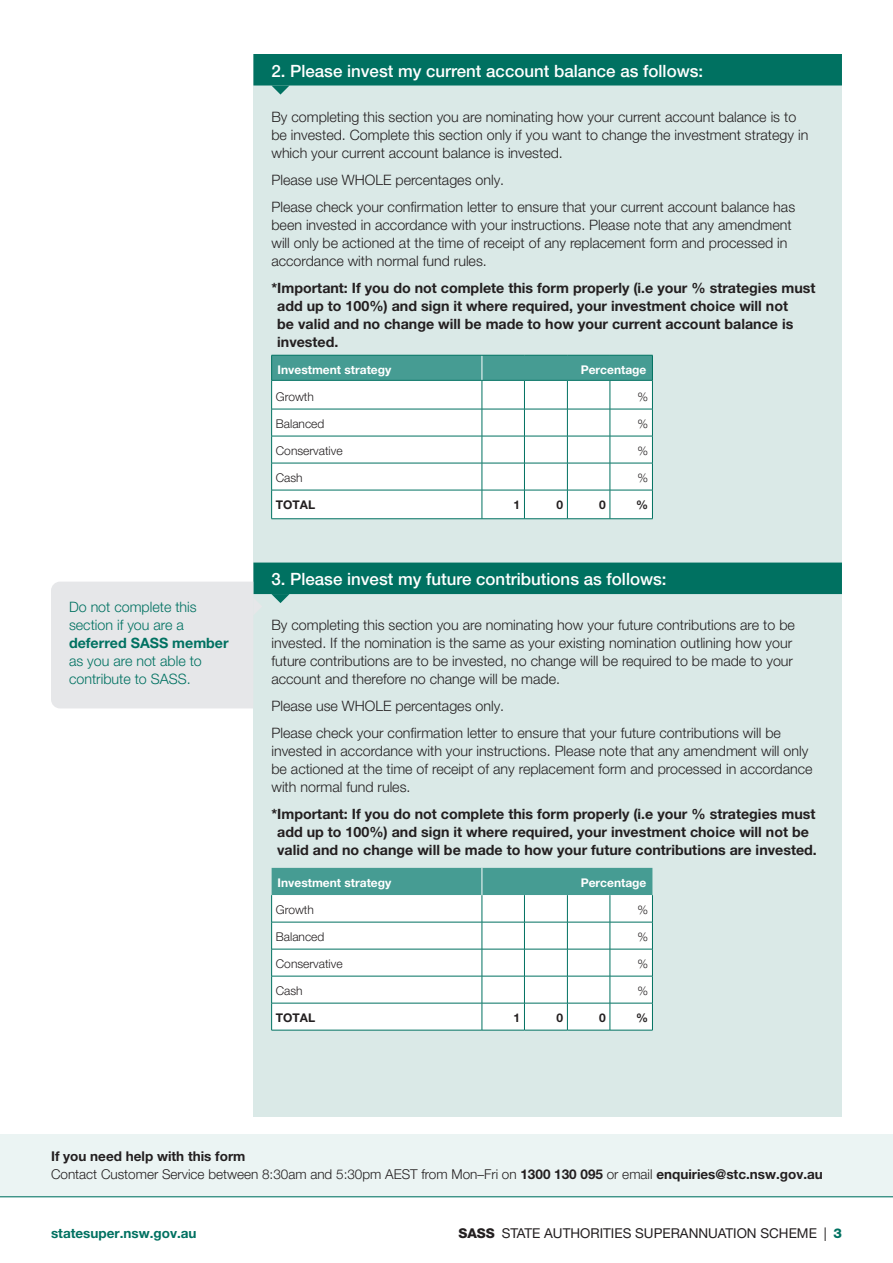
<style>
.page{position:relative;width:893px;height:1263px;background:#fff}
.page>*{position:absolute;margin:0;border:0;box-sizing:border-box;transform-origin:0 0}
.S1{font:500 16.8px "Helvetica Neue LT Pro";color:#fff}
.Body{font:300 14.25px/18px "Helvetica Neue LT Pro";color:#231f20}
.Body-2{font:700 14.25px/18px "Helvetica Neue";color:#231f20}
.Side_text{font:300 14.25px/18px "Helvetica Neue LT Pro";color:#007161}
.t1{font:300 13.5px "Helvetica Neue LT Pro";color:#231f20}
.t2{font:13.5px "Helvetica Neue LT Pro";color:#231f20}
.t3{font:700 13.5px "Helvetica Neue";color:#231f20}
.t4{font:700 13.5px "Helvetica Neue";color:#007161}
.Table_text{font:300 12px "Helvetica Neue LT Pro";color:#231f20}
.Table_H1{font:700 12px "Helvetica Neue";color:#fff}
.Table_text-2{font:700 12px "Helvetica Neue";color:#231f20}
.s1{font-family:"Helvetica Neue";font-weight:700}
.s2{font-family:"Helvetica Neue";font-weight:800}
.s3{font-family:"Helvetica Neue";font-weight:800;color:#007161}
</style>
<div class="page">
<div style="left:0;top:1134px;width:893px;height:63px;background:#ebf4f3"></div>
<hr style="left:0;top:1196px;width:893px;height:1px;background:#007161">
<div style="left:253px;top:54px;width:589px;height:1062px;background:#dae9e7"></div>
<div style="left:253px;top:54px;width:589px;height:32px;background:#007161"></div>
<div style="left:253px;top:563px;width:589px;height:31px;background:#007161"></div>
<svg style="left:271px;top:355px;width:382px;height:164px"></svg>
<hr style="left:482px;top:355px;width:42px;height:1px;background:#007161">
<hr style="left:524px;top:355px;width:43px;height:1px;background:#007161">
<hr style="left:567px;top:355px;width:43px;height:1px;background:#007161">
<hr style="left:610px;top:355px;width:43px;height:1px;background:#007161">
<hr style="left:271px;top:380px;width:211px;height:1px;background:#007161">
<hr style="left:482px;top:380px;width:42px;height:1px;background:#007161">
<hr style="left:524px;top:380px;width:43px;height:1px;background:#007161">
<hr style="left:567px;top:380px;width:43px;height:1px;background:#007161">
<hr style="left:610px;top:380px;width:43px;height:1px;background:#007161">
<svg style="left:271px;top:868px;width:382px;height:162px"></svg>
<hr style="left:271px;top:1030px;width:211px;height:1px;background:#007161">
<hr style="left:482px;top:1030px;width:42px;height:1px;background:#007161">
<hr style="left:524px;top:1030px;width:43px;height:1px;background:#007161">
<hr style="left:567px;top:1030px;width:43px;height:1px;background:#007161">
<hr style="left:610px;top:1030px;width:43px;height:1px;background:#007161">
<svg style="left:272px;top:86px;width:17px;height:9px"></svg>
<svg style="left:271px;top:594px;width:19px;height:9px"></svg>
<div style="left:51px;top:582px;width:211px;height:126px;background:#e6e7e9"></div>
<p class="Side_text" style="left:69px;top:598px;width:161px">Do not complete this section if you are a <span class="s1">deferred SASS member </span>as you are not able to contribute to SASS.</p>
<p class="S1" style="left:271px;top:60px;width:433px">2. Please invest my current account balance as follows:</p>
<p class="Body" style="left:271px;top:107px;width:538px">By completing this section you are nominating how your current account balance is to be invested. Complete this section only if you want to change the investment strategy in which your current account balance is invested.</p>
<p class="Body" style="left:271px;top:170px;width:234px">Please use WHOLE percentages only.</p>
<p class="Body" style="left:271px;top:197px;width:525px">Please check your confirmation letter to ensure that your current account balance has been invested in accordance with your instructions. Please note that any amendment will only be actioned at the time of receipt of any replacement form and processed in accordance with normal fund rules.</p>
<p class="Body-2" style="left:277px;top:278px;width:540px;text-indent:-6px">*Important: If you do not complete this form properly (i.e your % strategies must add up to 100%) and sign it where required, your investment choice will not<br>be valid and no change will be made to how your current account balance is invested.</p>
<p class="Table_H1" style="left:278px;top:362px;width:115px">Investment strategy</p>
<p class="Table_H1" style="left:581px;top:362px;width:67px">Percentage</p>
<p class="Table_text" style="left:276px;top:389px;width:40px">Growth</p>
<p class="Table_text" style="left:637px;top:389px;width:12px">%</p>
<p class="Table_text" style="left:276px;top:416px;width:50px">Balanced</p>
<p class="Table_text" style="left:637px;top:416px;width:12px">%</p>
<p class="Table_text" style="left:276px;top:443px;width:68px">Conservative</p>
<p class="Table_text" style="left:637px;top:443px;width:12px">%</p>
<p class="Table_text" style="left:276px;top:470px;width:28px">Cash</p>
<p class="Table_text" style="left:637px;top:470px;width:12px">%</p>
<p class="Table_text-2" style="left:276px;top:497px;width:41px">TOTAL</p>
<p class="Table_text-2" style="left:513px;top:497px;width:8px">1</p>
<p class="Table_text-2" style="left:556px;top:497px;width:8px">0</p>
<p class="Table_text-2" style="left:599px;top:497px;width:8px">0</p>
<p class="Table_text-2" style="left:636px;top:497px;width:13px">%</p>
<p class="S1" style="left:271px;top:569px;width:397px">3. Please invest my future contributions as follows:</p>
<p class="Body" style="left:271px;top:616px;width:525px">By completing this section you are nominating how your future contributions are to be invested. If the nomination is the same as your existing nomination outlining how your future contributions are to be invested, no change will be required to be made to your account and therefore no change will be made.</p>
<p class="Body" style="left:271px;top:697px;width:234px">Please use WHOLE percentages only.</p>
<p class="Body" style="left:271px;top:724px;width:543px">Please check your confirmation letter to ensure that your future contributions will be invested in accordance with your instructions. Please note that any amendment will only be actioned at the time of receipt of any replacement form and processed in accordance with normal fund rules.</p>
<p class="Body-2" style="left:271px;top:805px;width:547px;text-align:center">*Important: If you do not complete this form properly (i.e your % strategies must add up to 100%) and sign it where required, your investment choice will not be valid and no change will be made to how your future contributions are invested.</p>
<p class="Table_H1" style="left:278px;top:875px;width:115px">Investment strategy</p>
<p class="Table_H1" style="left:581px;top:875px;width:67px">Percentage</p>
<p class="Table_text" style="left:276px;top:902px;width:40px">Growth</p>
<p class="Table_text" style="left:637px;top:902px;width:12px">%</p>
<p class="Table_text" style="left:276px;top:929px;width:50px">Balanced</p>
<p class="Table_text" style="left:637px;top:929px;width:12px">%</p>
<p class="Table_text" style="left:276px;top:956px;width:68px">Conservative</p>
<p class="Table_text" style="left:637px;top:956px;width:12px">%</p>
<p class="Table_text" style="left:276px;top:983px;width:28px">Cash</p>
<p class="Table_text" style="left:637px;top:983px;width:12px">%</p>
<p class="Table_text-2" style="left:276px;top:1010px;width:41px">TOTAL</p>
<p class="Table_text-2" style="left:513px;top:1010px;width:8px">1</p>
<p class="Table_text-2" style="left:556px;top:1010px;width:8px">0</p>
<p class="Table_text-2" style="left:599px;top:1010px;width:8px">0</p>
<p class="Table_text-2" style="left:636px;top:1010px;width:13px">%</p>
<p class="t3" style="left:51px;top:1148px;width:196px">If you need help with this form</p>
<p class="t1" style="left:51px;top:1166px;width:773px">Contact Customer Service between 8:30am and 5:30pm AEST from Mon–Fri on <span class="s1">1300 130 095</span> or email <span class="s1">enquiries@stc.nsw.gov.au</span></p>
<p class="t4" style="left:51px;top:1224px;width:147px">statesuper.nsw.gov.au</p>
<p class="t2" style="left:458px;top:1224px;width:385px"><span class="s2">SASS</span> STATE AUTHORITIES SUPERANNUATION SCHEME | <span class="s3">3</span></p>
</div>
